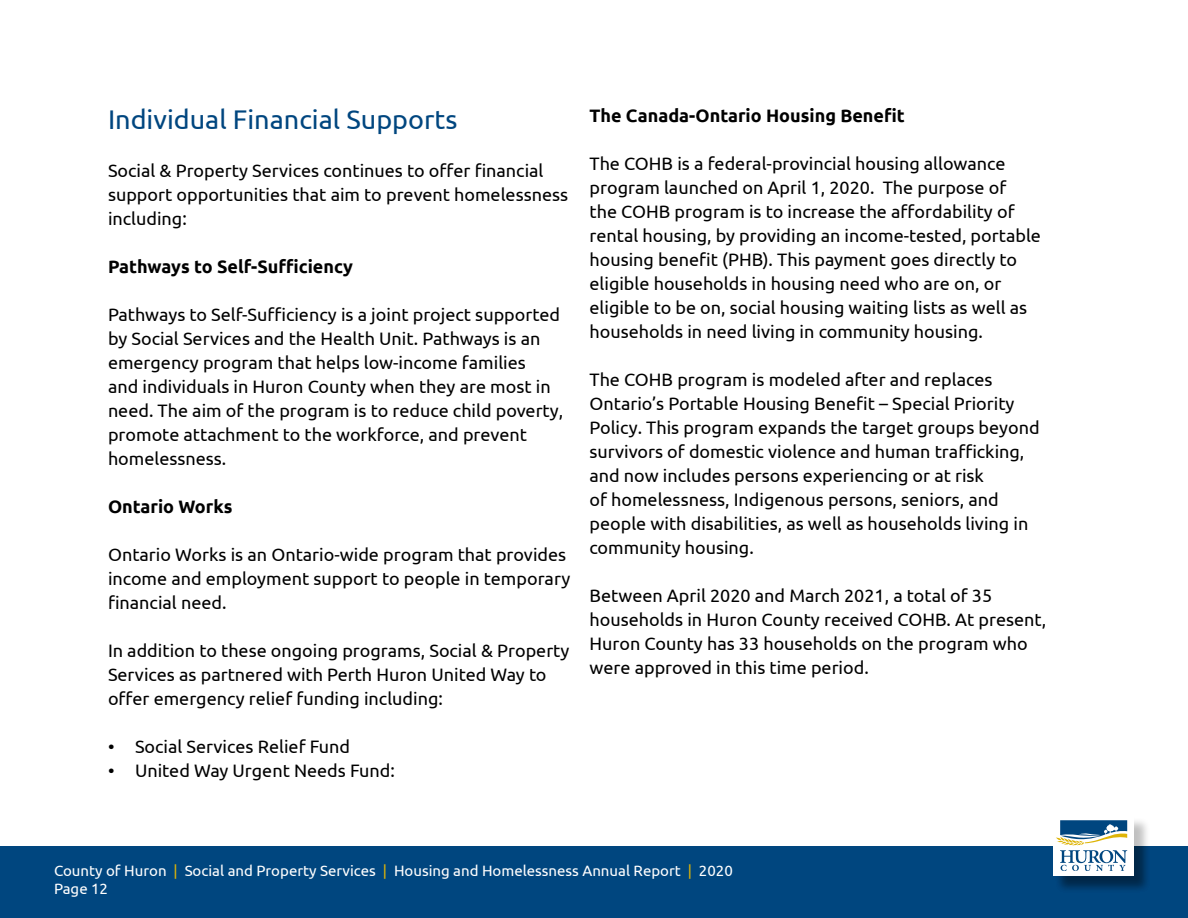
<style>
.page{position:relative;width:1188px;height:918px;background:#fff}
.page>*{position:absolute;margin:0;border:0;box-sizing:border-box;transform-origin:0 0}
.Heading_02{font:27px "Ubuntu";color:#00467f}
.Body{font:18px/24px "Ubuntu";color:#000}
.heading_03{font:700 18px "Ubuntu";color:#000}
.t1{font:15px/18px "Ubuntu";color:#fff}
.s1{color:#deb407}
</style>
<div class="page">
<div style="left:0;top:846px;width:1188px;height:72px;background:#00467f"></div>
<div style="left:1055px;top:817px;width:96px;height:76px;background:#000;opacity:.25"></div>
<div style="left:1053px;top:815px;width:81px;height:61px;background:#fff"></div>
<svg style="left:1056px;top:820px;width:71px;height:51px"></svg>
<p class="Heading_02" style="left:108px;top:103px;width:351px">Individual Financial Supports</p>
<p class="Body" style="left:108px;top:158px;width:462px">Social &amp; Property Services continues to offer financial support opportunities that aim to prevent homelessness including:</p>
<p class="heading_03" style="left:108px;top:256px;width:247px">Pathways to Self-Sufficiency</p>
<p class="Body" style="left:108px;top:302px;width:457px">Pathways to Self-Sufficiency is a joint project supported by Social Services and the Health Unit. Pathways is an emergency program that helps low-income families<br>and individuals in Huron County when they are most in need. The aim of the program is to reduce child poverty, promote attachment to the workforce, and prevent homelessness.</p>
<p class="heading_03" style="left:108px;top:496px;width:126px">Ontario Works</p>
<p class="Body" style="left:108px;top:542px;width:464px">Ontario Works is an Ontario-wide program that provides income and employment support to people in temporary financial need.</p>
<p class="Body" style="left:108px;top:638px;width:463px">In addition to these ongoing programs, Social &amp; Property<br>Services as partnered with Perth Huron United Way to offer emergency relief funding including:</p>
<p class="Body" style="left:108px;top:734px;width:244px">• Social Services Relief Fund</p>
<p class="Body" style="left:108px;top:758px;width:289px">• United Way Urgent Needs Fund:</p>
<p class="heading_03" style="left:590px;top:105px;width:317px">The Canada-Ontario Housing Benefit</p>
<p class="Body" style="left:590px;top:151px;width:453px">The COHB is a federal-provincial housing allowance program launched on April 1, 2020. The purpose of<br>the COHB program is to increase the affordability of rental housing, by providing an income-tested, portable housing benefit (PHB). This payment goes directly to eligible households in housing need who are on, or eligible to be on, social housing waiting lists as well as households in need living in community housing.</p>
<p class="Body" style="left:590px;top:367px;width:452px">The COHB program is modeled after and replaces Ontario’s Portable Housing Benefit – Special Priority Policy. This program expands the target groups beyond survivors of domestic violence and human trafficking, and now includes persons experiencing or at risk<br>of homelessness, Indigenous persons, seniors, and people with disabilities, as well as households living in community housing.</p>
<p class="Body" style="left:590px;top:583px;width:458px">Between April 2020 and March 2021, a total of 35 households in Huron County received COHB. At present, Huron County has 33 households on the program who were approved in this time period.</p>
<p class="t1" style="left:54px;top:861px;width:680px">County of Huron <span class="s1">|</span> Social and Property Services <span class="s1">|</span> Housing and Homelessness Annual Report <span class="s1">|</span> 2020<br>Page 12</p>
</div>
